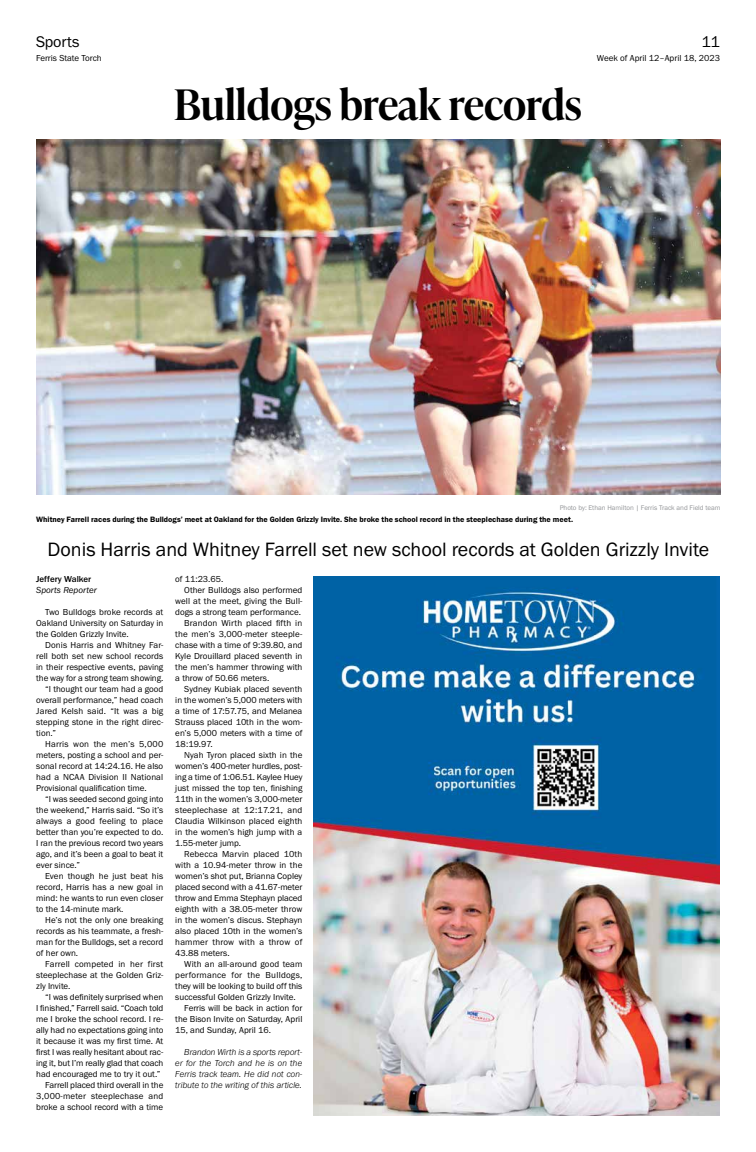
<style>
.page{position:relative;width:756px;height:1152px;background:#fff}
.page>*{position:absolute;margin:0;border:0;box-sizing:border-box;transform-origin:0 0}
.t1{font:600 42px "Ivy Presto Headline";color:#000}
.t2{font:20px "Franklin Gothic URW Boo";color:#000}
.t3{font:16px "Franklin Gothic URW Boo";letter-spacing:-.01em;color:#000}
.t4{font:9px/11px "Franklin Gothic URW Boo";color:#000;text-align:justify}
.t5{font:9px "Franklin Gothic URW Boo";letter-spacing:.02em;color:#000}
.t6{font:italic 300 9px/11px "Franklin Gothic URW";color:#000;text-align:justify}
.t7{font:9px "Franklin Gothic URW Boo";letter-spacing:.025em;color:#000}
.t8{font:9px "Franklin Gothic URW Boo Ita";color:#000}
.t9{font:500 9px "Franklin Gothic URW";color:#000}
.t10{font:8px "Franklin Gothic URW Dem";color:#000}
.t11{font:7px "Franklin Gothic URW Boo";color:#939598}
</style>
<div class="page">
<img style="left:313px;top:576px;width:407px;height:540px">
<img style="left:36px;top:139px;width:684px;height:355px">
<h3 class="t3" style="left:36px;top:31px;width:45px">Sports</h3>
<p class="t4" style="left:36px;top:52px;width:67px">Ferris State Torch</p>
<h1 class="t1" style="left:174px;top:74px;width:409px">Bulldogs break records</h1>
<h3 class="t3" style="left:701px;top:31px;width:20px">11</h3>
<p class="t4" style="left:597px;top:52px;width:125px">Week of April 12–April 18, 2023</p>
<p class="t11" style="left:560px;top:503px;width:162px">Photo by: Ethan Hamilton | Ferris Track and Field team</p>
<p class="t10" style="left:36px;top:514px;width:538px">Whitney Farrell races during the Bulldogs’ meet at Oakland for the Golden Grizzly Invite. She broke the school record in the steeplechase during the meet.</p>
<h2 class="t2" style="left:48px;top:536px;width:663px">Donis Harris and Whitney Farrell set new school records at Golden Grizzly Invite</h2>
<p class="t9" style="left:36px;top:573px;width:56px">Jeffery Walker</p>
<p class="t8" style="left:36px;top:584px;width:62px">Sports Reporter</p>
<p class="t4" style="left:36px;top:606px;width:129px;text-indent:9px">Two Bulldogs broke records at Oakland University on Saturday in the Golden Grizzly Invite.</p>
<p class="t4" style="left:45px;top:639px;width:120px">Donis Harris and Whitney Far-</p>
<p class="t4" style="left:36px;top:650px;width:129px">rell both set new school records</p>
<p class="t4" style="left:36px;top:661px;width:129px">in their respective events, paving</p>
<p class="t4" style="left:36px;top:672px;width:129px">the way for a strong team showing.</p>
<p class="t4" style="left:45px;top:683px;width:120px">“I thought our team had a good</p>
<p class="t4" style="left:36px;top:694px;width:129px">overall performance,” head coach</p>
<p class="t4" style="left:36px;top:705px;width:129px">Jared Kelsh said. “It was a big</p>
<p class="t4" style="left:36px;top:716px;width:129px">stepping stone in the right direc-</p>
<p class="t4" style="left:36px;top:727px;width:21px">tion.”</p>
<p class="t5" style="left:45px;top:738px;width:120px">Harris won the men’s 5,000</p>
<p class="t4" style="left:36px;top:749px;width:129px">meters, posting a school and per-</p>
<p class="t4" style="left:36px;top:760px;width:129px">sonal record at 14:24.16. He also</p>
<p class="t4" style="left:36px;top:771px;width:129px">had a NCAA Division II National</p>
<p class="t4" style="left:36px;top:782px;width:112px">Provisional qualification time.</p>
<p class="t4" style="left:45px;top:793px;width:120px">“I was seeded second going into</p>
<p class="t4" style="left:36px;top:804px;width:129px">the weekend,” Harris said. “So it’s</p>
<p class="t5" style="left:36px;top:815px;width:129px">always a good feeling to place</p>
<p class="t4" style="left:36px;top:826px;width:129px">better than you’re expected to do.</p>
<p class="t4" style="left:36px;top:837px;width:129px">I ran the previous record two years</p>
<p class="t4" style="left:36px;top:848px;width:129px">ago, and it’s been a goal to beat it</p>
<p class="t4" style="left:36px;top:859px;width:45px">ever since.”</p>
<p class="t4" style="left:45px;top:870px;width:120px">Even though he just beat his</p>
<p class="t4" style="left:36px;top:881px;width:129px">record, Harris has a new goal in</p>
<p class="t4" style="left:36px;top:892px;width:129px">mind: he wants to run even closer</p>
<p class="t4" style="left:36px;top:903px;width:89px">to the 14-minute mark.</p>
<p class="t4" style="left:45px;top:914px;width:120px">He’s not the only one breaking</p>
<p class="t4" style="left:36px;top:925px;width:129px">records as his teammate, a fresh-</p>
<p class="t4" style="left:36px;top:936px;width:129px">man for the Bulldogs, set a record</p>
<p class="t4" style="left:36px;top:947px;width:43px">of her own.</p>
<p class="t5" style="left:45px;top:958px;width:120px">Farrell competed in her first</p>
<p class="t4" style="left:36px;top:969px;width:129px">steeplechase at the Golden Griz-</p>
<p class="t4" style="left:36px;top:980px;width:36px">zly Invite.</p>
<p class="t4" style="left:45px;top:991px;width:120px">“I was definitely surprised when</p>
<p class="t4" style="left:36px;top:1002px;width:129px">I finished,” Farrell said. “Coach told</p>
<p class="t4" style="left:36px;top:1013px;width:129px">me I broke the school record. I re-</p>
<p class="t4" style="left:36px;top:1024px;width:129px">ally had no expectations going into</p>
<p class="t4" style="left:36px;top:1035px;width:129px">it because it was my first time. At</p>
<p class="t4" style="left:36px;top:1046px;width:129px">first I was really hesitant about rac-</p>
<p class="t4" style="left:36px;top:1057px;width:128px">ing it, but I’m really glad that coach</p>
<p class="t4" style="left:36px;top:1068px;width:126px">had encouraged me to try it out.”</p>
<p class="t4" style="left:45px;top:1079px;width:120px">Farrell placed third overall in the</p>
<p class="t7" style="left:36px;top:1090px;width:129px">3,000-meter steeplechase and</p>
<p class="t4" style="left:36px;top:1101px;width:129px">broke a school record with a time</p>
<p class="t4" style="left:175px;top:573px;width:49px">of 11:23.65.</p>
<p class="t4" style="left:184px;top:584px;width:120px">Other Bulldogs also performed</p>
<p class="t4" style="left:175px;top:595px;width:129px">well at the meet, giving the Bull-</p>
<p class="t4" style="left:175px;top:606px;width:127px">dogs a strong team performance.</p>
<p class="t4" style="left:184px;top:617px;width:120px">Brandon Wirth placed fifth in</p>
<p class="t4" style="left:175px;top:628px;width:129px">the men’s 3,000-meter steeple-</p>
<p class="t4" style="left:175px;top:639px;width:129px">chase with a time of 9:39.80, and</p>
<p class="t4" style="left:175px;top:650px;width:129px">Kyle Drouillard placed seventh in</p>
<p class="t4" style="left:175px;top:661px;width:129px">the men’s hammer throwing with</p>
<p class="t4" style="left:175px;top:672px;width:96px">a throw of 50.66 meters.</p>
<p class="t4" style="left:184px;top:683px;width:120px">Sydney Kubiak placed seventh</p>
<p class="t4" style="left:175px;top:694px;width:129px">in the women’s 5,000 meters with</p>
<p class="t4" style="left:175px;top:705px;width:129px">a time of 17:57.75, and Melanea</p>
<p class="t4" style="left:175px;top:716px;width:129px">Strauss placed 10th in the wom-</p>
<p class="t4" style="left:175px;top:727px;width:129px">en’s 5,000 meters with a time of</p>
<p class="t4" style="left:175px;top:738px;width:39px">18:19.97.</p>
<p class="t4" style="left:184px;top:749px;width:120px">Nyah Tyron placed sixth in the</p>
<p class="t4" style="left:175px;top:760px;width:129px">women’s 400-meter hurdles, post-</p>
<p class="t4" style="left:175px;top:771px;width:129px">ing a time of 1:06.51. Kaylee Huey</p>
<p class="t4" style="left:175px;top:782px;width:129px">just missed the top ten, finishing</p>
<p class="t4" style="left:175px;top:793px;width:129px">11th in the women’s 3,000-meter</p>
<p class="t5" style="left:175px;top:804px;width:129px">steeplechase at 12:17.21, and</p>
<p class="t4" style="left:175px;top:815px;width:129px">Claudia Wilkinson placed eighth</p>
<p class="t4" style="left:175px;top:826px;width:129px">in the women’s high jump with a</p>
<p class="t4" style="left:175px;top:837px;width:67px">1.55-meter jump.</p>
<p class="t4" style="left:184px;top:848px;width:120px">Rebecca Marvin placed 10th</p>
<p class="t4" style="left:175px;top:859px;width:129px">with a 10.94-meter throw in the</p>
<p class="t4" style="left:175px;top:870px;width:128px">women’s shot put, Brianna Copley</p>
<p class="t4" style="left:175px;top:881px;width:128px">placed second with a 41.67-meter</p>
<p class="t4" style="left:175px;top:892px;width:129px">throw and Emma Stephayn placed</p>
<p class="t4" style="left:175px;top:903px;width:129px">eighth with a 38.05-meter throw</p>
<p class="t4" style="left:175px;top:914px;width:129px">in the women’s discus. Stephayn</p>
<p class="t4" style="left:175px;top:925px;width:129px">also placed 10th in the women’s</p>
<p class="t5" style="left:175px;top:936px;width:129px">hammer throw with a throw of</p>
<p class="t4" style="left:175px;top:947px;width:56px">43.88 meters.</p>
<p class="t4" style="left:184px;top:958px;width:120px">With an all-around good team</p>
<p class="t7" style="left:175px;top:969px;width:129px">performance for the Bulldogs,</p>
<p class="t4" style="left:175px;top:980px;width:129px">they will be looking to build off this</p>
<p class="t4" style="left:175px;top:991px;width:122px">successful Golden Grizzly Invite.</p>
<p class="t4" style="left:184px;top:1002px;width:120px">Ferris will be back in action for</p>
<p class="t4" style="left:175px;top:1013px;width:129px">the Bison Invite on Saturday, April</p>
<p class="t4" style="left:175px;top:1024px;width:97px">15, and Sunday, April 16.</p>
<p class="t6" style="left:175px;top:1046px;width:129px;text-indent:9px">Brandon Wirth is a sports report&shy;er for the Torch and he is on the Ferris track team. He did not con&shy;tribute to the writing of this article.</p>
</div>
